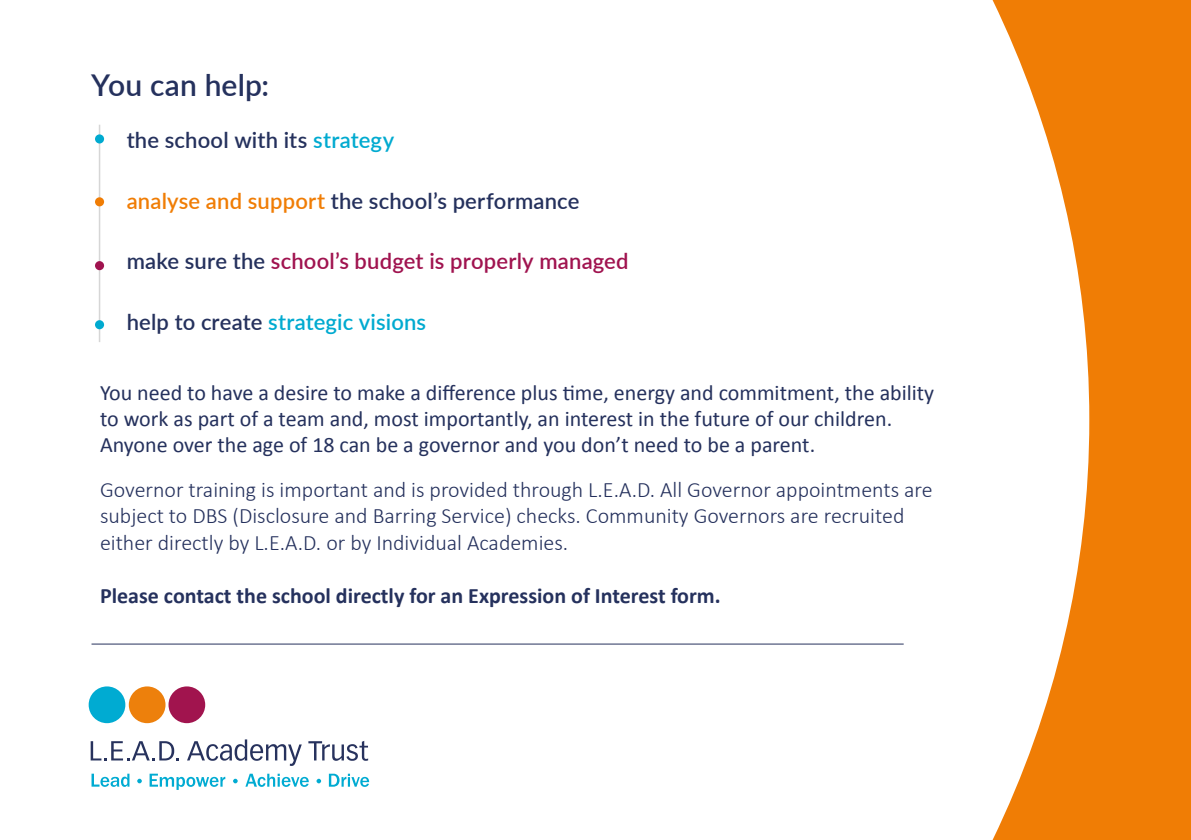
<style>
.page{position:relative;width:1191px;height:840px;background:#fff}
.page>*{position:absolute;margin:0;border:0;box-sizing:border-box;transform-origin:0 0}
.t1{font:600 30px "Lato";letter-spacing:.005em;color:#25315d}
.t2{font:22px/26.4px "Calibri";color:#25315d}
.t3{font:300 22px/26.4px "Calibri";color:#25315d}
.t4{font:600 22px "Lato";letter-spacing:.01em;color:#25315d}
.t5{font:700 22px "Calibri";color:#25315d}
.t6{font:600 22px "Lato";letter-spacing:.01em;color:#a0134f}
.t7{font:600 22px "Lato";letter-spacing:.005em;color:#00aad0}
.s1{color:#00aad0}
.s2{color:#f07d05}
.s3{color:#25315d}
</style>
<div class="page">
<svg style="left:992px;top:0;width:199px;height:839px;fill:#f07d05"></svg>
<svg style="left:91px;top:741px;width:88px;height:19px"></svg>
<svg style="left:187px;top:739px;width:115px;height:26px"></svg>
<svg style="left:308px;top:741px;width:60px;height:19px"></svg>
<svg style="left:91px;top:773px;width:38px;height:13px"></svg>
<svg style="left:150px;top:773px;width:75px;height:16px"></svg>
<svg style="left:245px;top:773px;width:64px;height:13px"></svg>
<svg style="left:329px;top:773px;width:40px;height:13px"></svg>
<svg style="left:137px;top:778px;width:5px;height:4px"></svg>
<svg style="left:233px;top:778px;width:5px;height:4px"></svg>
<svg style="left:316px;top:778px;width:5px;height:4px"></svg>
<div style="left:89px;top:686px;width:36px;height:36px;background:#00abd2;border-radius:50%"></div>
<div style="left:129px;top:686px;width:36px;height:36px;background:#ed800c;border-radius:50%"></div>
<div style="left:168px;top:686px;width:37px;height:36px;background:#a1144e;border-radius:50%"></div>
<hr style="left:91px;top:643px;width:812px;height:1px;background:#27325d">
<hr style="left:99px;top:125px;width:1px;height:217px;background:#d6d6d6">
<div style="left:95px;top:134px;width:9px;height:9px;background:#00aad0;border-radius:50%"></div>
<div style="left:95px;top:320px;width:9px;height:9px;background:#00aad0;border-radius:50%"></div>
<div style="left:95px;top:197px;width:9px;height:9px;background:#f07d05;border-radius:50%"></div>
<div style="left:95px;top:261px;width:9px;height:9px;background:#a0134f;border-radius:50%"></div>
<h1 class="t1" style="left:91px;top:74px;width:180px">You can help:</h1>
<p class="t4" style="left:127px;top:131px;width:269px">the school with its <span class="s1">strategy</span></p>
<p class="t4" style="left:127px;top:192px;width:454px"><span class="s2">analyse and support</span> the school’s performance</p>
<p class="t6" style="left:127px;top:253px;width:503px"><span class="s3">make sure the</span> school’s budget is properly managed</p>
<p class="t7" style="left:127px;top:314px;width:301px"><span class="s3">help to create</span> strategic visions</p>
<p class="t2" style="left:100px;top:378px;width:835px">You need to have a desire to make a difference plus time, energy and commitment, the ability to work as part of a team and, most importantly, an interest in the future of our children.<br>Anyone over the age of 18 can be a governor and you don’t need to be a parent.</p>
<p class="t3" style="left:100px;top:477px;width:834px">Governor training is important and is provided through L.E.A.D. All Governor appointments are subject to DBS (Disclosure and Barring Service) checks. Community Governors are recruited either directly by L.E.A.D. or by Individual Academies.</p>
<p class="t5" style="left:100px;top:587px;width:622px">Please contact the school directly for an Expression of Interest form.</p>
</div>
